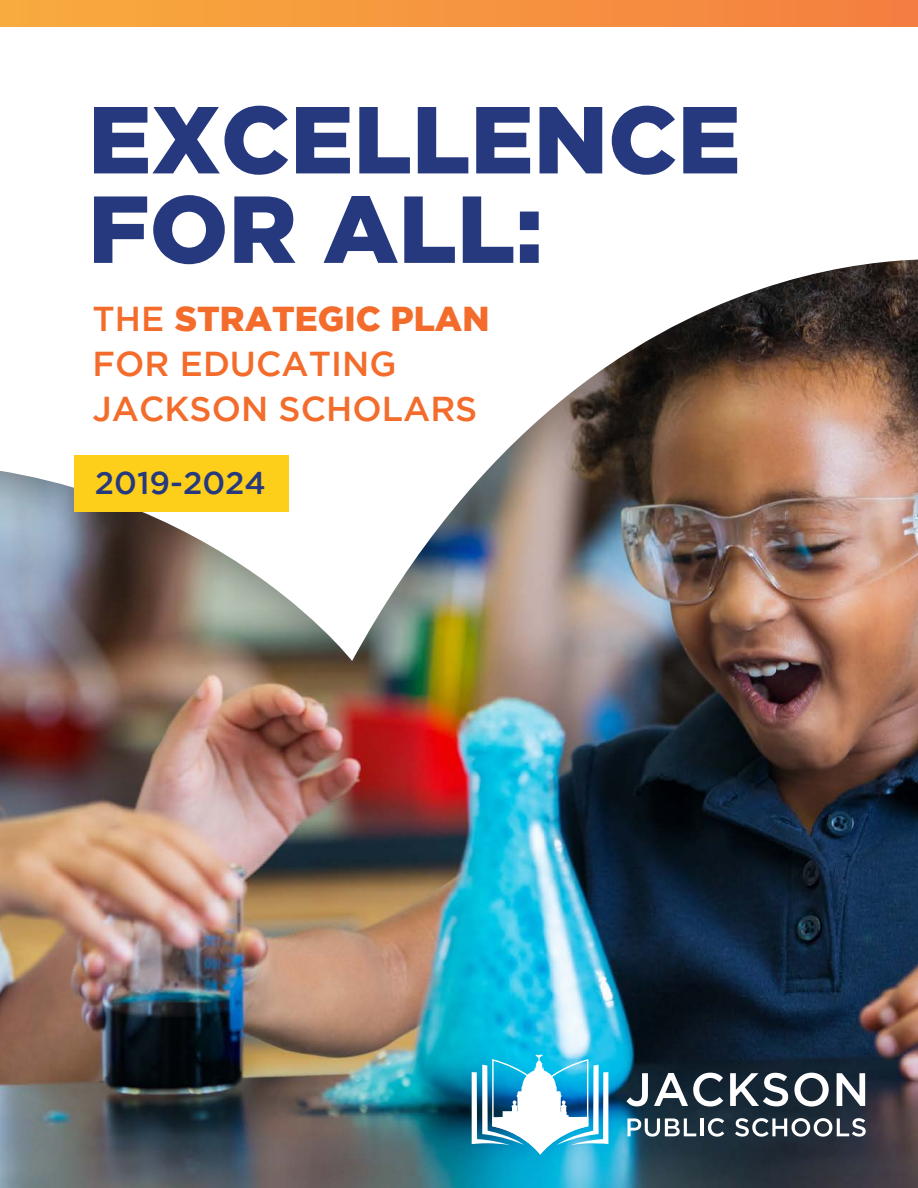
<style>
.page{position:relative;width:918px;height:1188px;background:#fff}
.page>*{position:absolute;margin:0;border:0;box-sizing:border-box;transform-origin:0 0}
.t1{font:900 94.95px "Gotham";color:#26397f}
.t2{font:500 34.5px "Gotham";color:#f36c2b}
.t3{font:900 34.5px "Gotham";color:#f36c2b}
.t4{font:500 31.5px "Gotham";color:#26397f}
.s1{font-weight:500}
</style>
<div class="page">
<img style="left:0;top:710px;width:918px;height:478px">
<div style="left:0;top:0;width:918px;height:710px;background:#231f20;opacity:.4"></div>
<img style="left:0;top:27px;width:918px;height:634px">
<div style="left:74px;top:455px;width:215px;height:56px;background:#fdcf1a"></div>
<svg style="left:626px;top:1073px;width:22px;height:33px"></svg>
<svg style="left:654px;top:1073px;width:69px;height:34px"></svg>
<svg style="left:730px;top:1073px;width:58px;height:33px"></svg>
<svg style="left:794px;top:1073px;width:35px;height:34px"></svg>
<svg style="left:837px;top:1073px;width:28px;height:33px"></svg>
<svg style="left:627px;top:1118px;width:69px;height:19px"></svg>
<hr style="left:700px;top:1118px;width:3px;height:18px;background:#fff">
<svg style="left:708px;top:1118px;width:16px;height:19px"></svg>
<svg style="left:735px;top:1118px;width:131px;height:19px"></svg>
<svg style="left:472px;top:1055px;width:136px;height:100px"></svg>
<div style="left:0;top:0;width:918px;height:27px;background:linear-gradient(to right,#f8ac3d,#f47e41)"></div>
<p class="t1" style="left:88px;top:85px;width:654px">EXCELLENCE</p>
<p class="t1" style="left:88px;top:174px;width:457px">FOR ALL:</p>
<p class="t3" style="left:93px;top:299px;width:398px"><span class="s1">THE</span> STRATEGIC PLAN</p>
<p class="t2" style="left:93px;top:344px;width:305px">FOR EDUCATING</p>
<p class="t2" style="left:93px;top:389px;width:386px">JACKSON SCHOLARS</p>
<p class="t4" style="left:95px;top:464px;width:172px">2019-2024</p>
</div>
